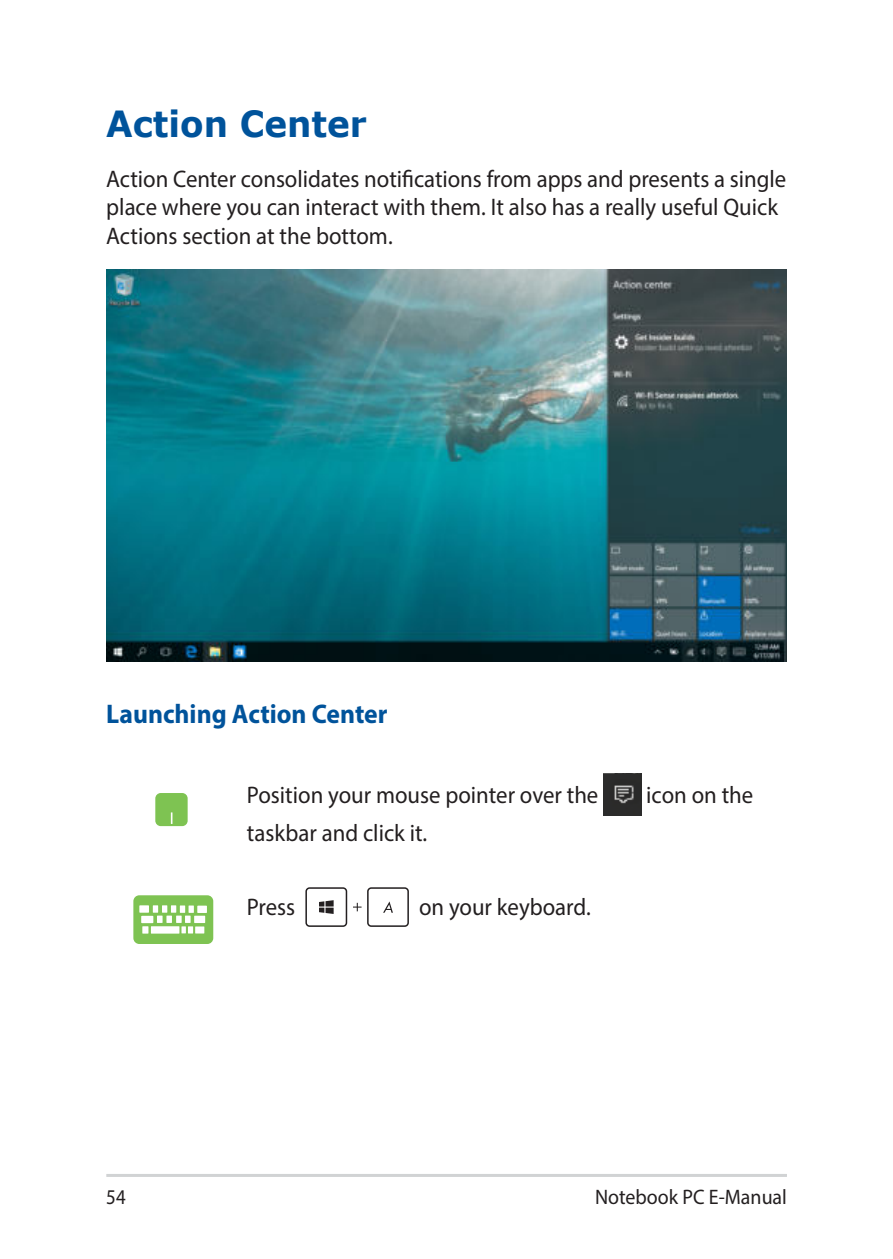
<style>
.page{position:relative;width:893px;height:1259px;background:#fff}
.page>*{position:absolute;margin:0;border:0;box-sizing:border-box;transform-origin:0 0}
.t1{font:700 36px "Verdana";color:#00539b;scale:.95 1}
.t2{font:700 27px "Myriad Pro";color:#00539b;scale:.95 1}
.t3{font:24px/28.8px "Myriad Pro";color:#231f20;scale:.95 1}
.t4{font:21px "Myriad Pro";color:#231f20;scale:.95 1}
.t5{font:21px "Myriad Pro";color:#231f20;scale:.9 1}
</style>
<div class="page">
<hr style="left:106px;top:1174px;width:681px;height:3px;background:#d1d3d4">
<img style="left:106px;top:269px;width:681px;height:393px">
<div style="left:155px;top:793px;width:33px;height:33px;background:#7ec352;border-radius:5px"></div>
<svg style="left:171px;top:812px;width:1px;height:12px"></svg>
<img style="left:603px;top:773px;width:38px;height:43px">
<div style="left:134px;top:896px;width:78px;height:47px;background:#7ec352;border-radius:5px"></div>
<div style="left:133px;top:895px;width:80px;height:49px;border:2px solid #7ec352;border-radius:5px"></div>
<svg style="left:153px;top:905px;width:23px;height:7px"></svg>
<div style="left:180px;top:905px;width:5px;height:8px;background:#fff"></div>
<div style="left:189px;top:905px;width:5px;height:8px;background:#fff"></div>
<div style="left:197px;top:905px;width:10px;height:8px;background:#fff"></div>
<div style="left:141px;top:916px;width:12px;height:7px;background:#fff"></div>
<div style="left:142px;top:926px;width:6px;height:7px;background:#fff"></div>
<div style="left:151px;top:926px;width:28px;height:7px;background:#fff"></div>
<div style="left:157px;top:915px;width:6px;height:8px;background:#fff"></div>
<div style="left:166px;top:915px;width:6px;height:8px;background:#fff"></div>
<div style="left:176px;top:915px;width:6px;height:8px;background:#fff"></div>
<div style="left:185px;top:915px;width:6px;height:8px;background:#fff"></div>
<div style="left:194px;top:915px;width:11px;height:8px;background:#fff"></div>
<svg style="left:181px;top:926px;width:12px;height:7px"></svg>
<div style="left:195px;top:926px;width:9px;height:7px;background:#fff"></div>
<div style="left:139px;top:905px;width:10px;height:7px;background:#fff"></div>
<div style="left:367px;top:887px;width:42px;height:40px;border:2px solid #231f20;border-radius:3px"></div>
<svg style="left:353px;top:903px;width:9px;height:8px"></svg>
<div style="left:305px;top:887px;width:42px;height:40px;border:2px solid #231f20;border-radius:3px"></div>
<svg style="left:319px;top:900px;width:15px;height:14px"></svg>
<svg style="left:383px;top:901px;width:10px;height:11px"></svg>
<h1 class="t1" style="left:106px;top:110px;width:276px">Action Center</h1>
<p class="t3" style="left:106px;top:166px;width:717px">Action Center consolidates notifications from apps and presents a single place where you can interact with them. It also has a really useful Quick<br>Actions section at the bottom.</p>
<p class="t2" style="left:106px;top:703px;width:298px">Launching Action Center</p>
<p class="t3" style="left:247px;top:782px;width:372px">Position your mouse pointer over the</p>
<p class="t3" style="left:646px;top:782px;width:114px">icon on the</p>
<p class="t3" style="left:247px;top:820px;width:191px">taskbar and click it.</p>
<p class="t3" style="left:247px;top:894px;width:53px">Press</p>
<p class="t3" style="left:419px;top:894px;width:182px">on your keyboard.</p>
<p class="t5" style="left:106px;top:1189px;width:23px">54</p>
<p class="t4" style="left:595px;top:1184px;width:204px">Notebook PC E-Manual</p>
</div>
